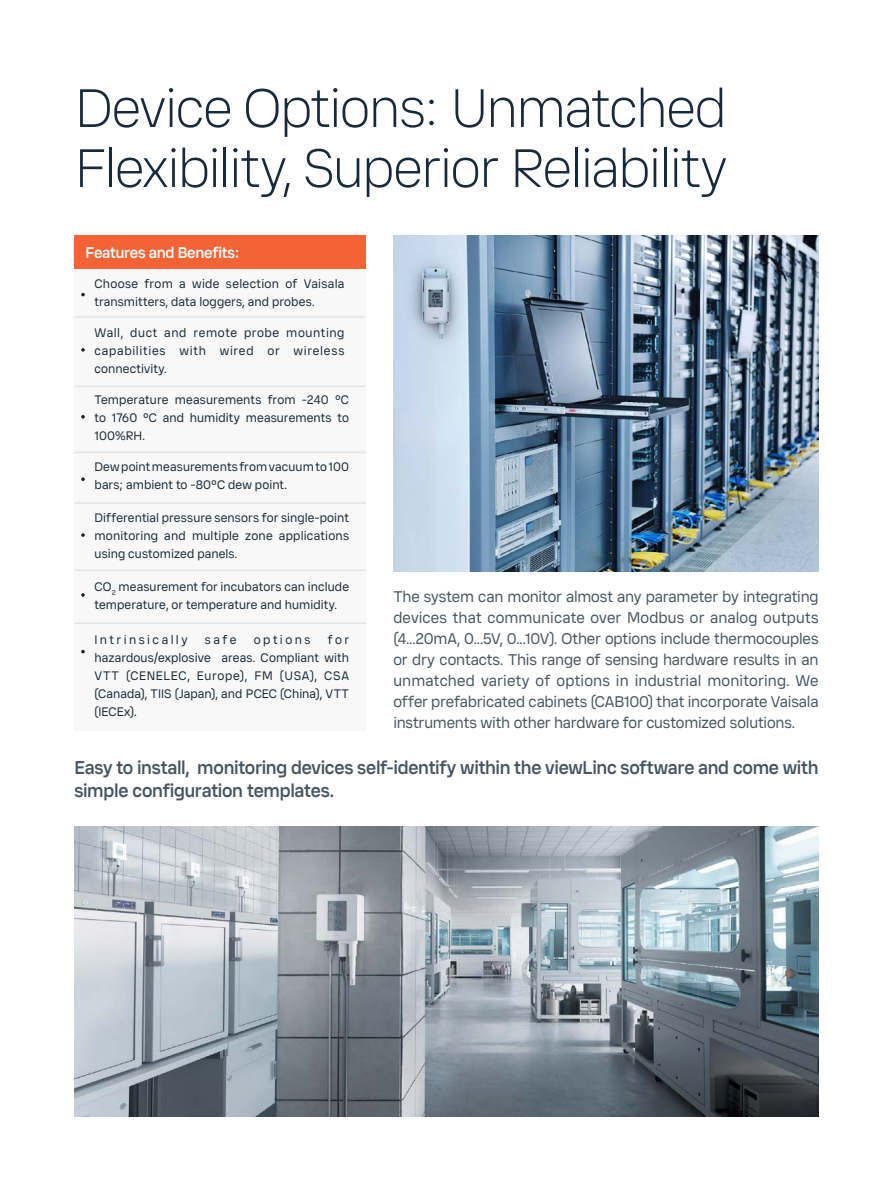
<style>
.page{position:relative;width:893px;height:1191px;background:#fff}
.page>*{position:absolute;margin:0;border:0;box-sizing:border-box;transform-origin:0 0}
.Heading_01__46pt{font:300 52.5px/60px "Vaisala Sans";letter-spacing:-.045em;color:#172a3b}
.Body_Text__10pt{font:500 18px/22.5px "Vaisala Sans Beta 01";letter-spacing:-.015em;color:#455562}
.Body_Text__10pt-2{font:15px/21px "Vaisala Sans Beta 01";letter-spacing:-.01em;color:#455562;text-align:justify}
.Box_Heading__10pt{font:500 15px "Vaisala Sans Beta 01";letter-spacing:-.015em;color:#fff}
.Box_Body__8pt{font:12px/18px "Vaisala Sans Beta 01";letter-spacing:.015em;color:#172a3b;text-align:justify}
.Box_Body__8pt-2{font:12px "Vaisala Sans Beta 01";letter-spacing:.205em;color:#172a3b}
.Box_Body__8pt-3{font:12px "Vaisala Sans Beta 01";letter-spacing:.21em;color:#172a3b}
</style>
<div class="page">
<div style="left:74px;top:235px;width:292px;height:35px;background:#f46336"></div>
<div style="left:74px;top:269px;width:292px;height:461px;background:#f8f8f8"></div>
<hr style="left:74px;top:316px;width:291px;height:2px;background:#e3e3e3">
<hr style="left:74px;top:385px;width:292px;height:2px;background:#e3e3e3">
<hr style="left:74px;top:451px;width:292px;height:2px;background:#e3e3e3">
<hr style="left:74px;top:502px;width:292px;height:2px;background:#e3e3e3">
<hr style="left:74px;top:569px;width:292px;height:2px;background:#e3e3e3">
<hr style="left:74px;top:622px;width:292px;height:2px;background:#e3e3e3">
<svg style="left:81px;top:293px;width:4px;height:3px"></svg>
<svg style="left:81px;top:348px;width:4px;height:4px"></svg>
<svg style="left:81px;top:415px;width:4px;height:3px"></svg>
<svg style="left:81px;top:477px;width:4px;height:4px"></svg>
<svg style="left:81px;top:533px;width:4px;height:4px"></svg>
<svg style="left:81px;top:593px;width:4px;height:4px"></svg>
<svg style="left:81px;top:650px;width:4px;height:3px"></svg>
<img style="left:74px;top:826px;width:745px;height:290px">
<img style="left:393px;top:235px;width:426px;height:336px">
<p class="Heading_01__46pt" style="left:74px;top:76px;width:655px">Device Options: Unmatched<br>Flexibility, Superior Reliability</p>
<p class="Box_Heading__10pt" style="left:86px;top:244px;width:155px">Features and Benefits:</p>
<p class="Box_Body__8pt" style="left:95px;top:274px;width:251px">Choose from a wide selection of Vaisala transmitters, data loggers, and probes.</p>
<p class="Box_Body__8pt" style="left:95px;top:324px;width:251px">Wall, duct and remote probe mounting capabilities with wired or wireless connectivity.</p>
<p class="Box_Body__8pt" style="left:95px;top:391px;width:256px">Temperature measurements from -240 °C to 1760 °C and humidity measurements to 100%RH.</p>
<p class="Box_Body__8pt" style="left:95px;top:458px;width:256px">Dew point measurements from vacuum to 100 bars; ambient to -80°C dew point.</p>
<p class="Box_Body__8pt" style="left:95px;top:508px;width:256px">Differential pressure sensors for single-point monitoring and multiple zone applications using customized panels.</p>
<p class="Box_Body__8pt" style="left:95px;top:577px;width:256px">CO<sub>2</sub> measurement for incubators can include temperature, or temperature and humidity.</p>
<p class="Box_Body__8pt-2" style="left:95px;top:632px;width:95px">Intrinsically</p>
<p class="Box_Body__8pt" style="left:205px;top:630px;width:33px">safe</p>
<p class="Box_Body__8pt-3" style="left:254px;top:632px;width:58px">options</p>
<p class="Body_Text__10pt-2" style="left:393px;top:586px;width:427px">The system can monitor almost any parameter by integrating devices that communicate over Modbus or analog outputs (4...20mA, 0...5V, 0...10V). Other options include thermocouples or dry contacts. This range of sensing hardware results in an unmatched variety of options in industrial monitoring. We offer prefabricated cabinets (CAB100) that incorporate Vaisala instruments with other hardware for customized solutions.</p>
<p class="Body_Text__10pt" style="left:74px;top:756px;width:746px">Easy to install, monitoring devices self-identify within the viewLinc software and come with simple configuration templates.</p>
<p class="Box_Body__8pt" style="left:95px;top:630px;width:256px;text-indent:233px">for hazardous/explosive areas. Compliant with VTT (CENELEC, Europe), FM (USA), CSA (Canada), TIIS (Japan), and PCEC (China), VTT (IECEx).</p>
</div>
